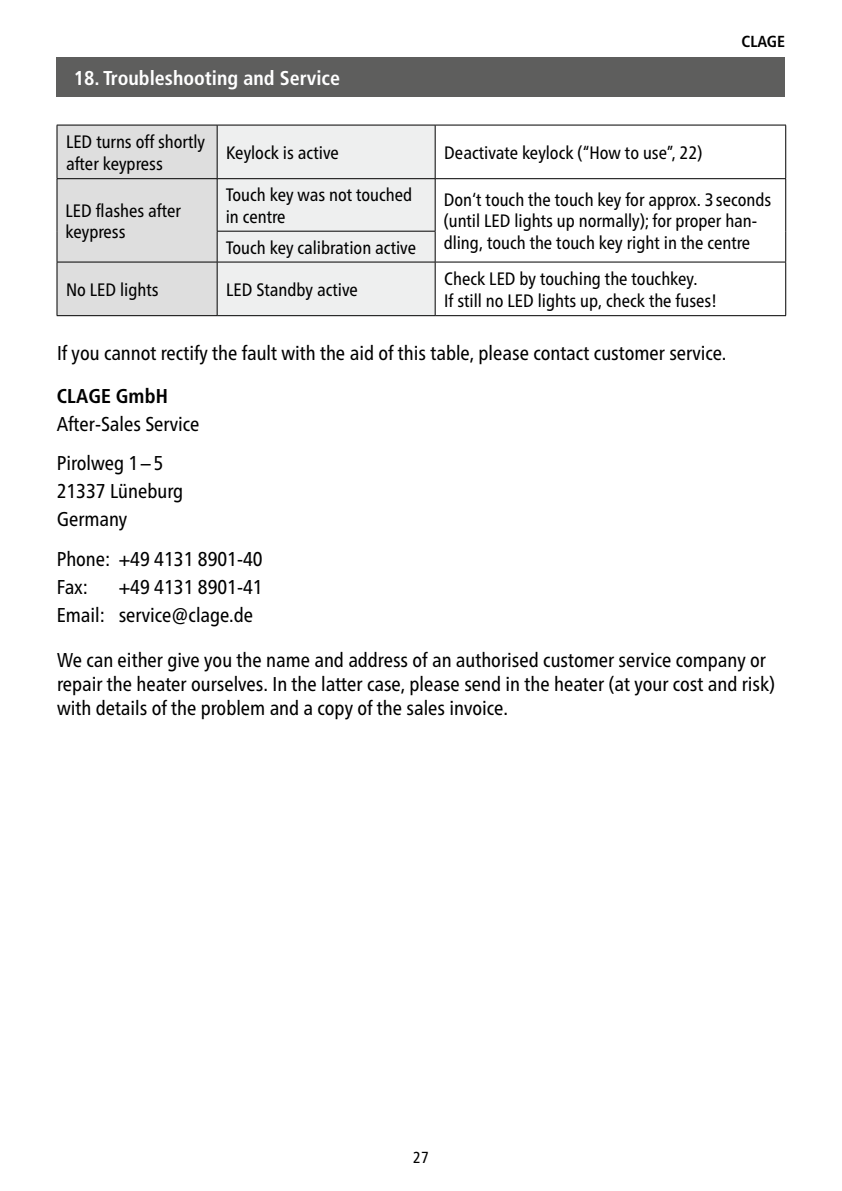
<style>
.page{position:relative;width:842px;height:1191px;background:#fff}
.page>*{position:absolute;margin:0;border:0;box-sizing:border-box;transform-origin:0 0}
.t1{font:condensed 20px/28px "Frutiger Neue LTW1 G";color:#000}
.t2{font:700 condensed 20px "Frutiger LT Std";color:#fff}
.t3{font:700 condensed 20px "Frutiger Neue LTW1 G";letter-spacing:.01em;color:#000}
.t4{font:condensed 18px/21.6px "Frutiger Neue LTW1 G";color:#000}
.t5{font:700 condensed 16px "Frutiger LT Std";color:#000}
.t6{font:condensed 16px "Frutiger LT Std";color:#000}
</style>
<div class="page">
<div style="left:57px;top:57px;width:728px;height:39px;background:#5e5e5d"></div>
<div style="left:58px;top:126px;width:159px;height:189px;background:#dedede"></div>
<div style="left:218px;top:126px;width:217px;height:189px;background:#eeefef"></div>
<hr style="left:57px;top:125px;width:160px;height:1px;background:#000">
<hr style="left:57px;top:125px;width:1px;height:53px;background:#000">
<hr style="left:57px;top:178px;width:160px;height:1px;background:#000">
<hr style="left:57px;top:179px;width:1px;height:52px;background:#000">
<hr style="left:57px;top:231px;width:1px;height:31px;background:#000">
<hr style="left:57px;top:262px;width:160px;height:1px;background:#000">
<hr style="left:57px;top:262px;width:1px;height:53px;background:#000">
<hr style="left:57px;top:315px;width:160px;height:1px;background:#000">
<hr style="left:217px;top:315px;width:218px;height:1px;background:#000">
<hr style="left:435px;top:315px;width:351px;height:1px;background:#000">
<hr style="left:217px;top:125px;width:218px;height:1px;background:#000">
<hr style="left:217px;top:125px;width:1px;height:53px;background:#000">
<hr style="left:435px;top:125px;width:351px;height:1px;background:#000">
<hr style="left:435px;top:125px;width:1px;height:53px;background:#000">
<hr style="left:785px;top:125px;width:1px;height:53px;background:#000">
<hr style="left:217px;top:178px;width:218px;height:1px;background:#000">
<hr style="left:217px;top:179px;width:1px;height:52px;background:#000">
<hr style="left:435px;top:178px;width:351px;height:1px;background:#000">
<hr style="left:435px;top:179px;width:1px;height:52px;background:#000">
<hr style="left:785px;top:179px;width:1px;height:52px;background:#000">
<hr style="left:217px;top:231px;width:218px;height:1px;background:#000">
<hr style="left:217px;top:231px;width:1px;height:31px;background:#000">
<hr style="left:435px;top:231px;width:1px;height:31px;background:#000">
<hr style="left:785px;top:231px;width:1px;height:31px;background:#000">
<hr style="left:217px;top:262px;width:218px;height:1px;background:#000">
<hr style="left:217px;top:262px;width:1px;height:53px;background:#000">
<hr style="left:435px;top:262px;width:351px;height:1px;background:#000">
<hr style="left:435px;top:262px;width:1px;height:53px;background:#000">
<hr style="left:785px;top:262px;width:1px;height:53px;background:#000">
<p class="t2" style="left:74px;top:66px;width:268px">18. Troubleshooting and Service</p>
<p class="t5" style="left:741px;top:32px;width:45px">CLAGE</p>
<p class="t4" style="left:66px;top:131px;width:140px">LED turns off shortly after keypress</p>
<p class="t4" style="left:226px;top:142px;width:114px">Keylock is active</p>
<p class="t4" style="left:444px;top:142px;width:260px">Deactivate keylock (“How to use”, 22)</p>
<p class="t4" style="left:66px;top:199px;width:117px">LED flashes after keypress</p>
<p class="t4" style="left:226px;top:184px;width:188px">Touch key was not touched in centre</p>
<p class="t4" style="left:444px;top:188px;width:329px">Don‘t touch the touch key for approx. 3 seconds (until LED lights up normally); for proper han&shy;dling, touch the touch key right in the centre</p>
<p class="t4" style="left:226px;top:236px;width:192px">Touch key calibration active</p>
<p class="t4" style="left:66px;top:279px;width:94px">No LED lights</p>
<p class="t4" style="left:226px;top:279px;width:133px">LED Standby active</p>
<p class="t4" style="left:444px;top:268px;width:274px">Check LED by touching the touchkey.<br>If still no LED lights up, check the fuses!</p>
<p class="t1" style="left:57px;top:339px;width:671px">If you cannot rectify the fault with the aid of this table, please contact customer service.</p>
<p class="t3" style="left:57px;top:384px;width:113px">CLAGE GmbH</p>
<p class="t1" style="left:57px;top:404px;width:144px;line-height:39.4px">After-Sales Service<br>Pirolweg 1–5</p>
<p class="t1" style="left:57px;top:477px;width:128px">21337 Lüneburg<br>Germany</p>
<p class="t1" style="left:57px;top:544px;width:207px">Phone: +49 4131 8901-40<br>Fax:</p>
<p class="t1" style="left:57px;top:572px;width:207px;text-indent:62px">+49 4131 8901-41<br>Email: service@clage.de</p>
<p class="t1" style="left:57px;top:648px;width:719px;line-height:24px">We can either give you the name and address of an authorised customer service company or repair the heater ourselves. In the latter case, please send in the heater (at your cost and risk) with details of the problem and a copy of the sales invoice.</p>
<p class="t6" style="left:413px;top:1148px;width:17px">27</p>
</div>
